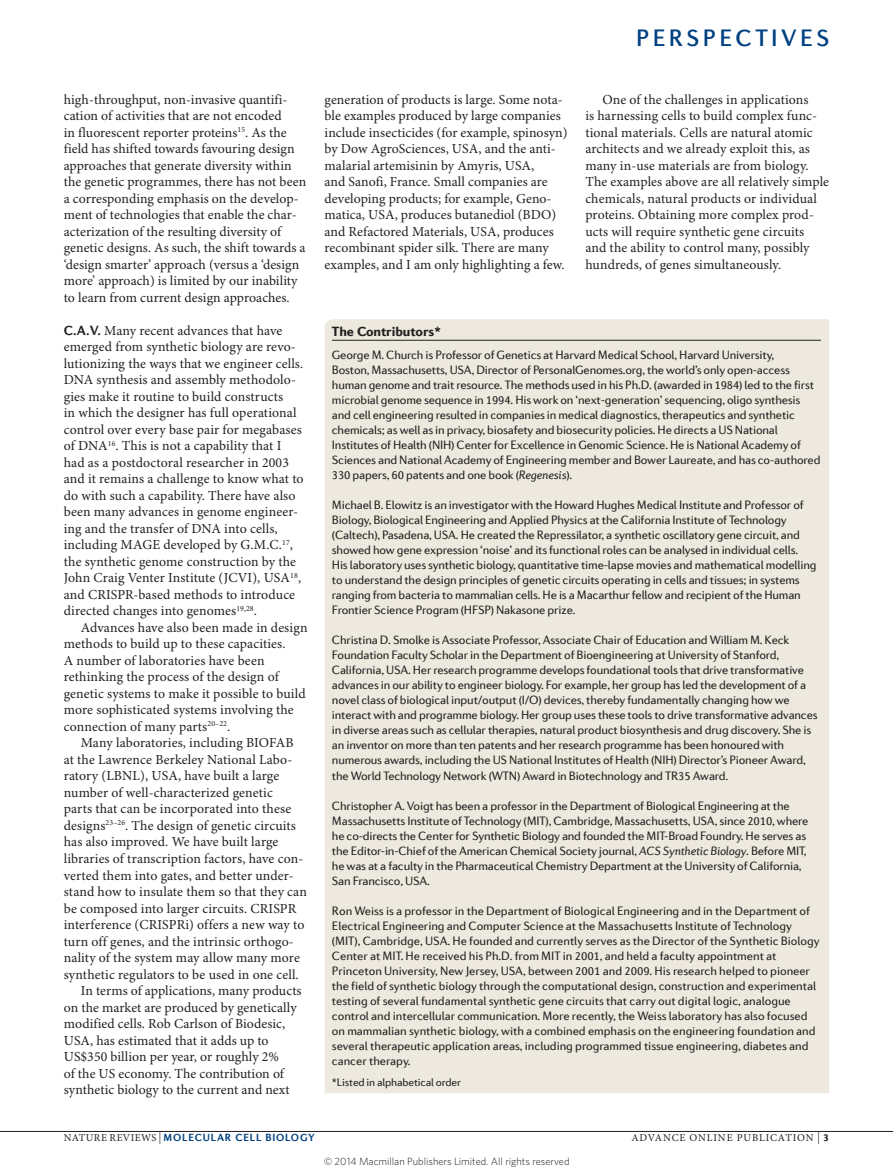
<style>
.page{position:relative;width:893px;height:1174px;background:#fff}
.page>*{position:absolute;margin:0;border:0;box-sizing:border-box;transform-origin:0 0}
.sectionheader{font:500 24px "Diverda Sans Com";letter-spacing:.14em;color:#014081}
.bodyindent{font:13.8px/16.5px "Minion Pro";letter-spacing:.005em;color:#231f20}
.bodyfirst{font:13.8px/16.5px "Minion Pro";letter-spacing:.005em;color:#231f20}
.boxtitletint{font:900 13.5px "Diverda Sans Com";letter-spacing:-.005em;color:#231f20}
.boxbody1{font:12.3px/15px "Diverda Sans Com";letter-spacing:-.015em;color:#231f20}
.boxfootnote{font:11.25px "Diverda Sans Com";letter-spacing:-.015em;color:#231f20}
.t1{font:300 10.5px "Whitney";color:#1d1d1b}
.t2{font:700 10.5px "Diverda Sans Com";letter-spacing:.075em;color:#014081}
.t3{font:10.5px "Minion Pro";letter-spacing:.085em;color:#231f20}
.s1{font-family:"Diverda Sans Com";font-weight:700;font-size:13.5px}
.s2{font-style:italic}
.s3{font-family:"Minion Pro";font-weight:400;color:#231f20}
.s4{font-family:"Minion Pro";font-weight:400;font-size:12px;color:#231f20}
.s5{font-size:12px}
.s6{font-family:"Diverda Sans Com";font-weight:900}
</style>
<div class="page">
<hr style="left:0;top:1131px;width:893px;height:1px;background:#231f20">
<div style="left:325px;top:319px;width:504px;height:774px;background:#ede9de"></div>
<hr style="left:332px;top:340px;width:489px;height:1px;background:#231f20">
<p class="sectionheader" style="left:636px;top:24px;width:195px">PERSPECTIVES</p>
<p class="bodyfirst" style="left:64px;top:92px;width:244px">high-throughput, non-invasive quantifi&shy;cation of activities that are not encoded<br>in fluorescent reporter proteins<sup>15</sup>. As the field has shifted towards favouring design approaches that generate diversity within the genetic programmes, there has not been a corresponding emphasis on the develop&shy;ment of technologies that enable the char&shy;acterization of the resulting diversity of genetic designs. As such, the shift towards a ‘design smarter’ approach (versus a ‘design more’ approach) is limited by our inability to learn from current design approaches.</p>
<p class="bodyfirst" style="left:64px;top:323px;width:241px"><span class="s1">C.A.V.</span> Many recent advances that have emerged from synthetic biology are revo&shy;lutionizing the ways that we engineer cells.<br>DNA synthesis and assembly methodolo&shy;gies make it routine to build constructs<br>in which the designer has full operational control over every base pair for megabases of DNA<sup>16</sup>. This is not a capability that I had as a postdoctoral researcher in 2003 and it remains a challenge to know what to do with such a capability. There have also been many advances in genome engineer&shy;ing and the transfer of DNA into cells, including MAGE developed by G.M.C.<sup>17</sup>, the synthetic genome construction by the John Craig Venter Institute (JCVI), USA<sup>18</sup>, and CRISPR-based methods to introduce directed changes into genomes<sup>19</sup><sup>,</sup><sup>28</sup>.</p>
<p class="bodyindent" style="left:64px;top:620px;width:245px;text-indent:17px">Advances have also been made in design methods to build up to these capacities.<br>A number of laboratories have been rethinking the process of the design of genetic systems to make it possible to build more sophisticated systems involving the connection of many parts<sup>20–22</sup>.</p>
<p class="bodyindent" style="left:64px;top:735px;width:245px;text-indent:17px">Many laboratories, including BIOFAB at the Lawrence Berkeley National Labo&shy;ratory (LBNL), USA, have built a large number of well-characterized genetic<br>parts that can be incorporated into these designs<sup>23–26</sup>. The design of genetic circuits has also improved. We have built large libraries of transcription factors, have con&shy;verted them into gates, and better under&shy;stand how to insulate them so that they can be composed into larger circuits. CRISPR interference (CRISPRi) offers a new way to turn off genes, and the intrinsic orthogo&shy;nality of the system may allow many more synthetic regulators to be used in one cell.</p>
<p class="bodyindent" style="left:64px;top:983px;width:239px;text-indent:17px">In terms of applications, many products on the market are produced by genetically modified cells. Rob Carlson of Biodesic, USA, has estimated that it adds up to US$350 billion per year, or roughly 2%<br>of the US economy. The contribution of synthetic biology to the current and next</p>
<p class="bodyindent" style="left:325px;top:92px;width:245px">generation of products is large. Some nota&shy;ble examples produced by large companies include insecticides (for example, spinosyn) by Dow AgroSciences, USA, and the anti&shy;malarial artemisinin by Amyris, USA,<br>and Sanofi, France. Small companies are developing products; for example, Geno&shy;matica, USA, produces butanediol (BDO) and Refactored Materials, USA, produces recombinant spider silk. There are many examples, and I am only highlighting a few.</p>
<p class="bodyindent" style="left:585px;top:92px;width:245px;text-indent:17px">One of the challenges in applications<br>is harnessing cells to build complex func&shy;tional materials. Cells are natural atomic architects and we already exploit this, as many in‑use materials are from biology.<br>The examples above are all relatively simple chemicals, natural products or individual proteins. Obtaining more complex prod&shy;ucts will require synthetic gene circuits<br>and the ability to control many, possibly hundreds, of genes simultaneously.</p>
<p class="boxtitletint" style="left:332px;top:323px;width:111px">The Contributors*</p>
<p class="boxbody1" style="left:332px;top:347px;width:490px">George M. Church is Professor of Genetics at Harvard Medical School, Harvard University,<br>Boston, Massachusetts, USA, Director of PersonalGenomes.org, the world’s only open-access human genome and trait resource. The methods used in his Ph.D. (awarded in 1984) led to the first microbial genome sequence in 1994. His work on ‘next-generation’ sequencing, oligo synthesis and cell engineering resulted in companies in medical diagnostics, therapeutics and synthetic chemicals; as well as in privacy, biosafety and biosecurity policies. He directs a US National Institutes of Health (NIH) Center for Excellence in Genomic Science. He is National Academy of Sciences and National Academy of Engineering member and Bower Laureate, and has co-authored 330 papers, 60 patents and one book (<span class="s2">Regenesis</span>).</p>
<p class="boxbody1" style="left:332px;top:497px;width:486px">Michael B. Elowitz is an investigator with the Howard Hughes Medical Institute and Professor of Biology, Biological Engineering and Applied Physics at the California Institute of Technology (Caltech), Pasadena, USA. He created the Repressilator, a synthetic oscillatory gene circuit, and showed how gene expression ‘noise’ and its functional roles can be analysed in individual cells.<br>His laboratory uses synthetic biology, quantitative time-lapse movies and mathematical modelling to understand the design principles of genetic circuits operating in cells and tissues; in systems ranging from bacteria to mammalian cells. He is a Macarthur fellow and recipient of the Human Frontier Science Program (HFSP) Nakasone prize.</p>
<p class="boxbody1" style="left:332px;top:632px;width:487px">Christina D. Smolke is Associate Professor, Associate Chair of Education and William M. Keck Foundation Faculty Scholar in the Department of Bioengineering at University of Stanford, California, USA. Her research programme develops foundational tools that drive transformative advances in our ability to engineer biology. For example, her group has led the development of a novel class of biological input/output (I/O) devices, thereby fundamentally changing how we interact with and programme biology. Her group uses these tools to drive transformative advances in diverse areas such as cellular therapies, natural product biosynthesis and drug discovery. She is an inventor on more than ten patents and her research programme has been honoured with numerous awards, including the US National Institutes of Health (NIH) Director’s Pioneer Award, the World Technology Network (WTN) Award in Biotechnology and TR35 Award.</p>
<p class="boxbody1" style="left:332px;top:797px;width:478px">Christopher A. Voigt has been a professor in the Department of Biological Engineering at the Massachusetts Institute of Technology (MIT), Cambridge, Massachusetts, USA, since 2010, where he co‑directs the Center for Synthetic Biology and founded the MIT-Broad Foundry. He serves as the Editor-in‑Chief of the American Chemical Society journal, <span class="s2">ACS Synthetic Biology</span>. Before MIT, he was at a faculty in the Pharmaceutical Chemistry Department at the University of California, San Francisco, USA.</p>
<p class="boxbody1" style="left:332px;top:902px;width:489px">Ron Weiss is a professor in the Department of Biological Engineering and in the Department of Electrical Engineering and Computer Science at the Massachusetts Institute of Technology (MIT), Cambridge, USA. He founded and currently serves as the Director of the Synthetic Biology Center at MIT. He received his Ph.D. from MIT in 2001, and held a faculty appointment at Princeton University, New Jersey, USA, between 2001 and 2009. His research helped to pioneer the field of synthetic biology through the computational design, construction and experimental testing of several fundamental synthetic gene circuits that carry out digital logic, analogue control and intercellular communication. More recently, the Weiss laboratory has also focused on mammalian synthetic biology, with a combined emphasis on the engineering foundation and several therapeutic application areas, including programmed tissue engineering, diabetes and cancer therapy.</p>
<p class="boxfootnote" style="left:332px;top:1075px;width:131px">*Listed in alphabetical order</p>
<p class="t2" style="left:64px;top:1130px;width:252px"><span class="s3">NATURE REVIEWS</span> <span class="s4">|</span> MOLECULAR CELL BIOLOGY</p>
<p class="t3" style="left:631px;top:1131px;width:199px">ADVANCE ONLINE PUBLICATION <span class="s5">|</span> <span class="s6">3</span></p>
<p class="t1" style="left:324px;top:1154px;width:247px">© 2014 Macmillan Publishers Limited. All rights reserved</p>
</div>
